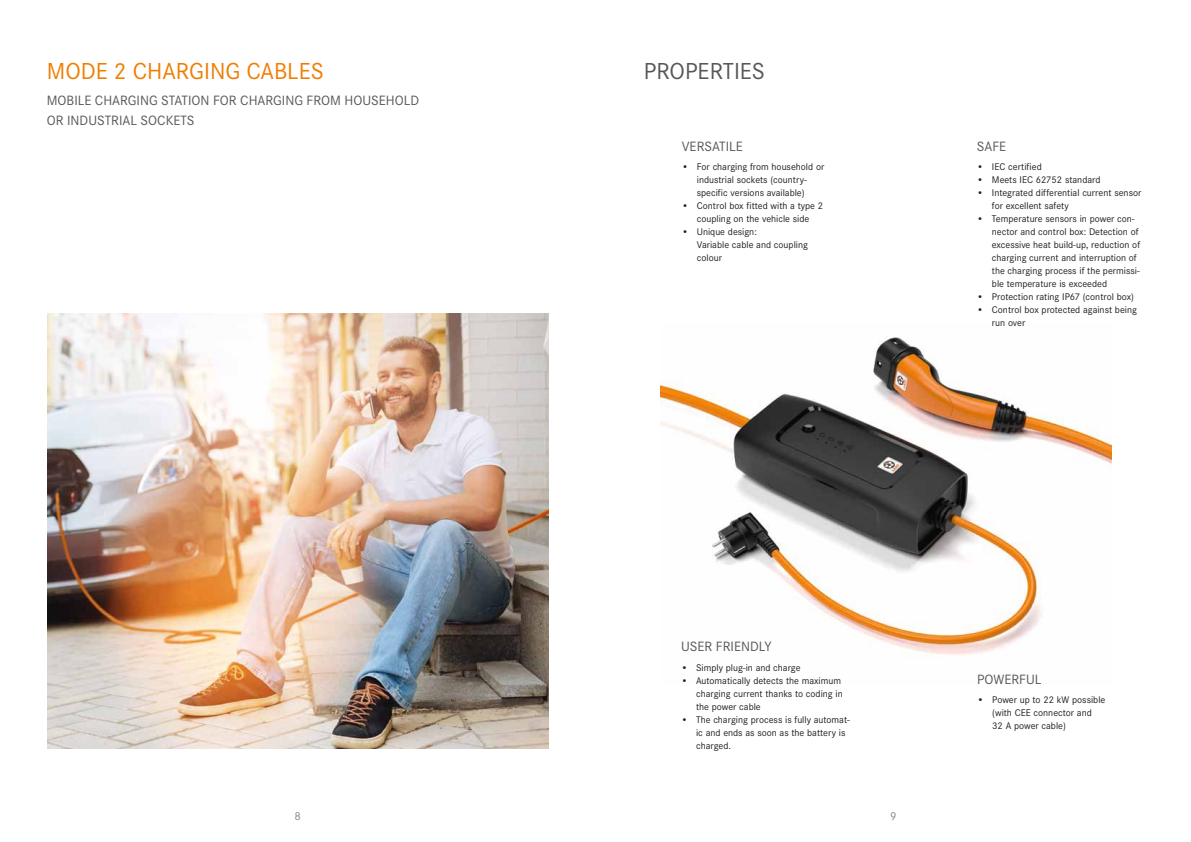
<style>
.page{position:relative;width:1191px;height:842px;background:#fff}
.page>*{position:absolute;margin:0;border:0;box-sizing:border-box;transform-origin:0 0}
.t1{font:24px "Corporate STOT";color:#ef7d00}
.t2{font:24px "Corporate STOT";color:#575756}
.t3{font:14px/19.5px "Corporate STOT";color:#575756}
.t4{font:12px "Corporate STOT";color:#878787}
.t5{font:10px/13px "Corporate STOT";color:#1d1d1b}
</style>
<div class="page">
<img style="left:660px;top:337px;width:451px;height:318px">
<img style="left:47px;top:313px;width:501px;height:436px">
<h1 class="t1" style="left:47px;top:58px;width:279px">MODE 2 CHARGING CABLES</h1>
<h2 class="t3" style="left:47px;top:91px;width:374px">MOBILE CHARGING STATION FOR CHARGING FROM HOUSEHOLD<br>OR INDUSTRIAL SOCKETS</h2>
<h1 class="t2" style="left:643px;top:58px;width:123px">PROPERTIES</h1>
<h2 class="t3" style="left:682px;top:137px;width:62px">VERSATILE</h2>
<p class="t5" style="left:682px;top:161px;width:144px;text-align:center">• For charging from household or industrial sockets (country&shy;specific versions available)</p>
<p class="t5" style="left:682px;top:200px;width:143px;text-align:center">• Control box fitted with a type 2 coupling on the vehicle side</p>
<p class="t5" style="left:697px;top:226px;width:113px;text-indent:-15px">• Unique design:<br>Variable cable and coupling colour</p>
<h2 class="t3" style="left:977px;top:137px;width:31px">SAFE</h2>
<p class="t5" style="left:977px;top:161px;width:66px">• IEC certified</p>
<p class="t5" style="left:977px;top:174px;width:125px">• Meets IEC 62752 standard</p>
<p class="t5" style="left:992px;top:187px;width:151px;text-indent:-15px">• Integrated differential current sensor for excellent safety</p>
<p class="t5" style="left:992px;top:213px;width:150px;text-indent:-15px">• Temperature sensors in power con&shy;nector and control box: Detection of excessive heat build-up, reduction of charging current and interruption of the charging process if the permissi&shy;ble temperature is exceeded</p>
<p class="t5" style="left:977px;top:291px;width:158px">• Protection rating IP67 (control box)</p>
<p class="t5" style="left:992px;top:304px;width:146px;text-indent:-15px">• Control box protected against being run over</p>
<h2 class="t3" style="left:681px;top:637px;width:92px">USER FRIENDLY</h2>
<p class="t5" style="left:681px;top:661px;width:121px">• Simply plug-in and charge</p>
<p class="t5" style="left:696px;top:674px;width:148px;text-indent:-15px">• Automatically detects the maximum charging current thanks to coding in the power cable</p>
<p class="t5" style="left:696px;top:713px;width:155px;text-indent:-15px">• The charging process is fully automat&shy;ic and ends as soon as the battery is charged.</p>
<p class="t4" style="left:294px;top:810px;width:8px">8</p>
<p class="t4" style="left:890px;top:810px;width:8px">9</p>
<h2 class="t3" style="left:977px;top:670px;width:66px">POWERFUL</h2>
<p class="t5" style="left:992px;top:694px;width:115px;text-indent:-15px">• Power up to 22 kW possible (with CEE connector and<br>32 A power cable)</p>
</div>
